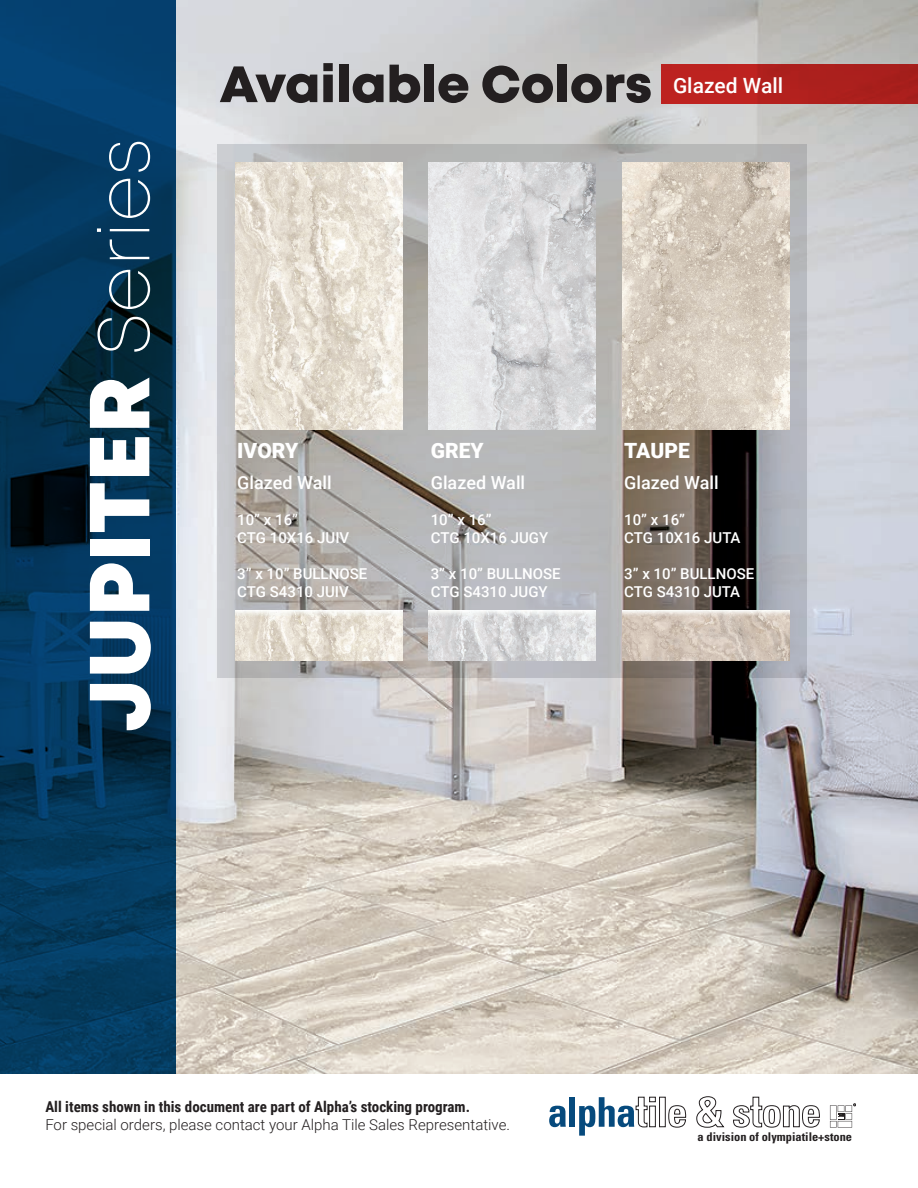
<style>
.page{position:relative;width:918px;height:1188px;background:#fff}
.page>*{position:absolute;margin:0;border:0;box-sizing:border-box;transform-origin:0 0}
.t1{font:84.9px "Mont Heavy DEMO";color:#fff}
.t2{font:51px "Mont Heavy DEMO";color:#231f20}
.t3{font:900 21px "Roboto";color:#fff}
.t4{font:500 21px "Roboto";color:#fff}
.t5{font:500 18px "Roboto";color:#fff}
.t6{font:500 15px/18px "Roboto";color:#fff}
.t7{font:300 15px "Roboto";color:#231f20}
.t8{font:700 15px "Roboto Condensed";color:#231f20}
.t9{font:700 condensed 12px "Univers";color:#231f20}
.s1{font-family:"Mont Extra Light DEMO";font-size:73.2px}
</style>
<div class="page">
<svg style="left:549px;top:1106px;width:17px;height:21px"></svg>
<div style="left:569px;top:1097px;width:6px;height:30px;background:#064a7d"></div>
<svg style="left:579px;top:1096px;width:241px;height:40px"></svg>
<svg style="left:830px;top:1104px;width:26px;height:24px"></svg>
<img style="left:176px;top:0;width:742px;height:1074px">
<svg style="left:0;top:0;width:176px;height:1074px;background:#04365a"></svg>
<svg style="left:217px;top:145px;width:590px;height:533px;background:#a3a09f"></svg>
<img style="left:235px;top:163px;width:167px;height:267px">
<img style="left:235px;top:610px;width:167px;height:50px">
<img style="left:429px;top:610px;width:167px;height:50px">
<img style="left:622px;top:610px;width:167px;height:50px">
<img style="left:429px;top:163px;width:167px;height:267px">
<img style="left:622px;top:163px;width:167px;height:267px">
<div style="left:661px;top:65px;width:257px;height:39px;background:linear-gradient(to right,#c12421,#a41e1b)"></div>
<h1 class="t1" style="left:71px;top:732px;width:595px;rotate:-90deg">JUPITER <span class="s1">Series</span></h1>
<h2 class="t2" style="left:220px;top:55px;width:434px">Available Colors</h2>
<h3 class="t4" style="left:673px;top:70px;width:112px">Glazed Wall</h3>
<h3 class="t3" style="left:237px;top:436px;width:62px">IVORY</h3>
<p class="t5" style="left:237px;top:470px;width:96px">Glazed Wall</p>
<p class="t6" style="left:237px;top:510px;width:113px">10” x 16”<br>CTG 10X16 JUIV</p>
<p class="t6" style="left:237px;top:564px;width:131px">3” x 10” BULLNOSE<br>CTG S4310 JUIV</p>
<h3 class="t3" style="left:431px;top:436px;width:54px">GREY</h3>
<p class="t5" style="left:431px;top:470px;width:96px">Glazed Wall</p>
<p class="t6" style="left:431px;top:510px;width:119px">10” x 16”<br>CTG 10X16 JUGY</p>
<p class="t6" style="left:431px;top:564px;width:131px">3” x 10” BULLNOSE<br>CTG S4310 JUGY</p>
<h3 class="t3" style="left:624px;top:436px;width:67px">TAUPE</h3>
<p class="t5" style="left:624px;top:470px;width:96px">Glazed Wall</p>
<p class="t6" style="left:624px;top:510px;width:118px">10” x 16”<br>CTG 10X16 JUTA</p>
<p class="t6" style="left:624px;top:564px;width:131px">3” x 10” BULLNOSE<br>CTG S4310 JUTA</p>
<p class="t8" style="left:45px;top:1096px;width:426px">All items shown in this document are part of Alpha’s stocking program.</p>
<p class="t7" style="left:45px;top:1114px;width:466px">For special orders, please contact your Alpha Tile Sales Representative.</p>
<p class="t9" style="left:698px;top:1129px;width:156px">a division of olympiatile+stone</p>
</div>
